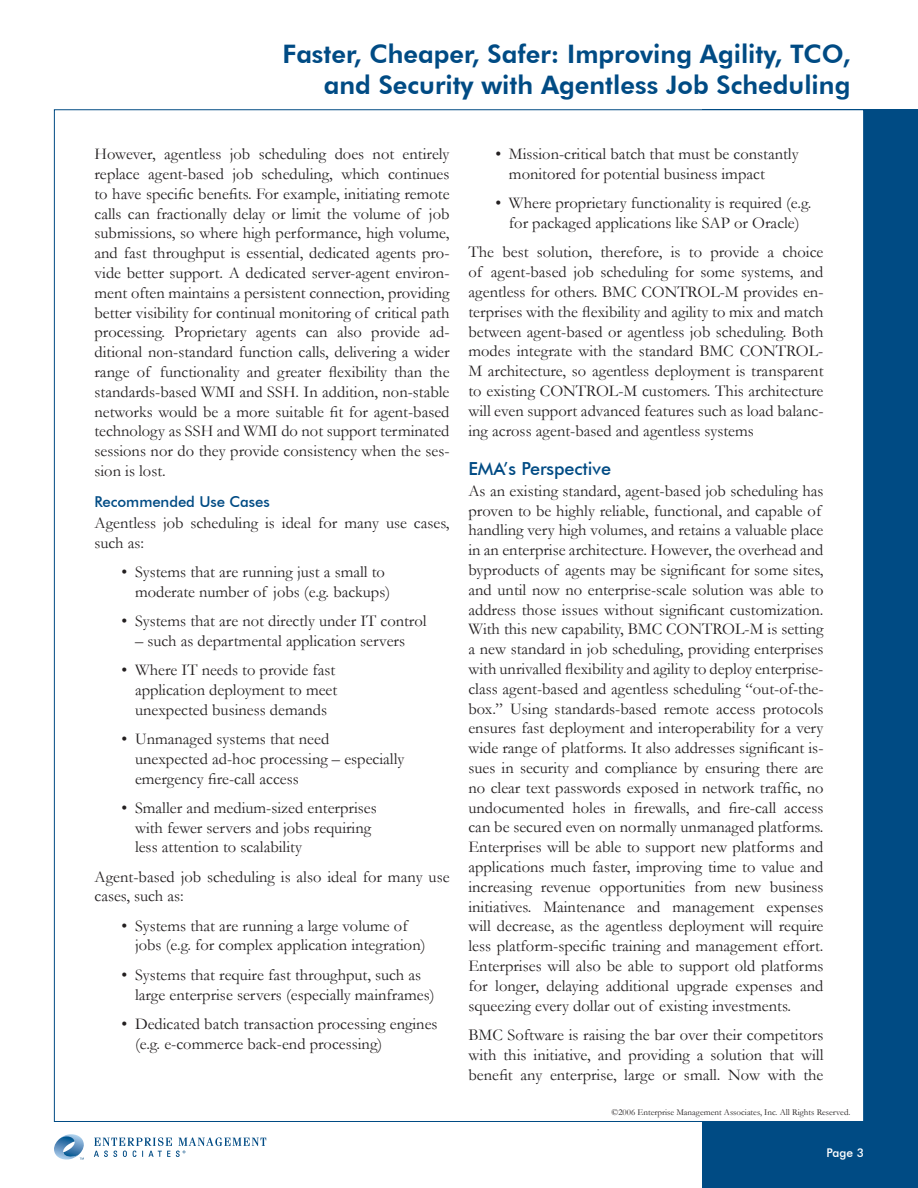
<style>
.page{position:relative;width:918px;height:1188px;background:#fff}
.page>*{position:absolute;margin:0;border:0;box-sizing:border-box;transform-origin:0 0}
.t1{font:800 25.5px/30.6px "Futura BT";color:#004b84;text-align:right}
.Copy_Header{font:500 18px "Futura BT";letter-spacing:-.005em;color:#004b84}
.body_copy{font:16.5px/19.8px "Garamond";color:#231f20;text-align:justify}
.bullets{font:16.5px/19.8px "Garamond";color:#231f20}
.Copy_Header_2{font:500 15px "Futura BT";letter-spacing:-.005em;color:#004b84}
.t2{font:500 12px "Futura BT";color:#fff}
.t3{font:9px "Garamond";color:#231f20}
</style>
<div class="page">
<div style="left:702px;top:109px;width:216px;height:1079px;background:#004b84"></div>
<div style="left:54px;top:110px;width:810px;height:1011px;background:#fff"></div>
<svg style="left:54px;top:1134px;width:30px;height:26px"></svg>
<svg style="left:94px;top:1137px;width:172px;height:20px"></svg>
<h1 class="t1" style="left:283px;top:39px;width:569px">Faster, Cheaper, Safer: Improving Agility, TCO, and Security with Agentless Job Scheduling</h1>
<p class="body_copy" style="left:94px;top:144px;width:357px">However, agentless job scheduling does not entirely replace agent-based job scheduling, which continues to have specific benefits. For example, initiating remote calls can fractionally delay or limit the volume of job submissions, so where high performance, high volume, and fast throughput is essential, dedicated agents pro&shy;vide better support. A dedicated server-agent environ&shy;ment often maintains a persistent connection, providing better visibility for continual monitoring of critical path processing. Proprietary agents can also provide ad&shy;ditional non-standard function calls, delivering a wider range of functionality and greater flexibility than the standards-based WMI and SSH. In addition, non-stable networks would be a more suitable fit for agent-based technology as SSH and WMI do not support terminated sessions nor do they provide consistency when the ses&shy;sion is lost.</p>
<p class="Copy_Header_2" style="left:94px;top:492px;width:177px">Recommended Use Cases</p>
<p class="body_copy" style="left:94px;top:512px;width:357px">Agentless job scheduling is ideal for many use cases, such as:</p>
<p class="bullets" style="left:135px;top:561px;width:257px">Systems that are running just a small to moderate number of jobs (e.g. backups)</p>
<p class="bullets" style="left:135px;top:611px;width:293px">Systems that are not directly under IT control</p>
<p class="bullets" style="left:135px;top:630px;width:272px">– such as departmental application servers</p>
<p class="bullets" style="left:135px;top:660px;width:204px">Where IT needs to provide fast application deployment to meet unexpected business demands</p>
<p class="bullets" style="left:135px;top:728px;width:271px">Unmanaged systems that need unexpected ad-hoc processing – especially emergency fire-call access</p>
<p class="bullets" style="left:135px;top:797px;width:243px">Smaller and medium-sized enterprises with fewer servers and jobs requiring less attention to scalability</p>
<p class="body_copy" style="left:94px;top:866px;width:357px">Agent-based job scheduling is also ideal for many use cases, such as:</p>
<p class="bullets" style="left:135px;top:915px;width:292px">Systems that are running a large volume of jobs (e.g. for complex application integration)</p>
<p class="bullets" style="left:135px;top:964px;width:301px">Systems that require fast throughput, such as large enterprise servers (especially mainframes)</p>
<p class="bullets" style="left:135px;top:1013px;width:304px">Dedicated batch transaction processing engines (e.g. e-commerce back-end processing)</p>
<p class="body_copy" style="left:122px;top:561px;width:7px">•</p>
<p class="body_copy" style="left:122px;top:611px;width:7px">•</p>
<p class="body_copy" style="left:122px;top:660px;width:7px">•</p>
<p class="body_copy" style="left:122px;top:728px;width:7px">•</p>
<p class="body_copy" style="left:122px;top:797px;width:7px">•</p>
<p class="body_copy" style="left:122px;top:915px;width:7px">•</p>
<p class="body_copy" style="left:122px;top:964px;width:7px">•</p>
<p class="body_copy" style="left:122px;top:1013px;width:7px">•</p>
<p class="bullets" style="left:509px;top:144px;width:291px">Mission-critical batch that must be constantly monitored for potential business impact</p>
<p class="bullets" style="left:509px;top:193px;width:304px">Where proprietary functionality is required (e.g. for packaged applications like SAP or Oracle)</p>
<p class="body_copy" style="left:468px;top:242px;width:357px">The best solution, therefore, is to provide a choice of agent-based job scheduling for some systems, and agentless for others. BMC CONTROL-M provides en&shy;terprises with the flexibility and agility to mix and match between agent-based or agentless job scheduling. Both modes integrate with the standard BMC CONTROL-M architecture, so agentless deployment is transparent to existing CONTROL-M customers. This architecture will even support advanced features such as load balanc&shy;ing across agent-based and agentless systems</p>
<p class="Copy_Header" style="left:468px;top:457px;width:144px">EMA’s Perspective</p>
<p class="body_copy" style="left:468px;top:480px;width:357px;text-align:left">As an existing standard, agent-based job scheduling has proven to be highly reliable, functional, and capable of handling very high volumes, and retains a valuable place in an enterprise architecture. However, the overhead and byproducts of agents may be significant for some sites, and until now no enterprise-scale solution was able to address those issues without significant customization.<br>With this new capability, BMC CONTROL-M is setting a new standard in job scheduling, providing enterprises with unrivalled flexibility and agility to deploy enterprise&shy;class agent-based and agentless scheduling “out-of-the&shy;box.” Using standards-based remote access protocols ensures fast deployment and interoperability for a very wide range of platforms. It also addresses significant is&shy;sues in security and compliance by ensuring there are no clear text passwords exposed in network traffic, no undocumented holes in firewalls, and fire-call access can be secured even on normally unmanaged platforms.<br>Enterprises will be able to support new platforms and applications much faster, improving time to value and increasing revenue opportunities from new business initiatives. Maintenance and management expenses will decrease, as the agentless deployment will require less platform-specific training and management effort.<br>Enterprises will also be able to support old platforms for longer, delaying additional upgrade expenses and squeezing every dollar out of existing investments.</p>
<p class="body_copy" style="left:468px;top:1024px;width:357px">BMC Software is raising the bar over their competitors with this initiative, and providing a solution that will benefit any enterprise, large or small. Now with the</p>
<p class="body_copy" style="left:495px;top:144px;width:7px">•</p>
<p class="body_copy" style="left:495px;top:193px;width:7px">•</p>
<p class="t3" style="left:612px;top:1106px;width:240px">©2006 Enterprise Management Associates, Inc. All Rights Reserved.</p>
<p class="t2" style="left:827px;top:1145px;width:28px">Page</p>
</div>
